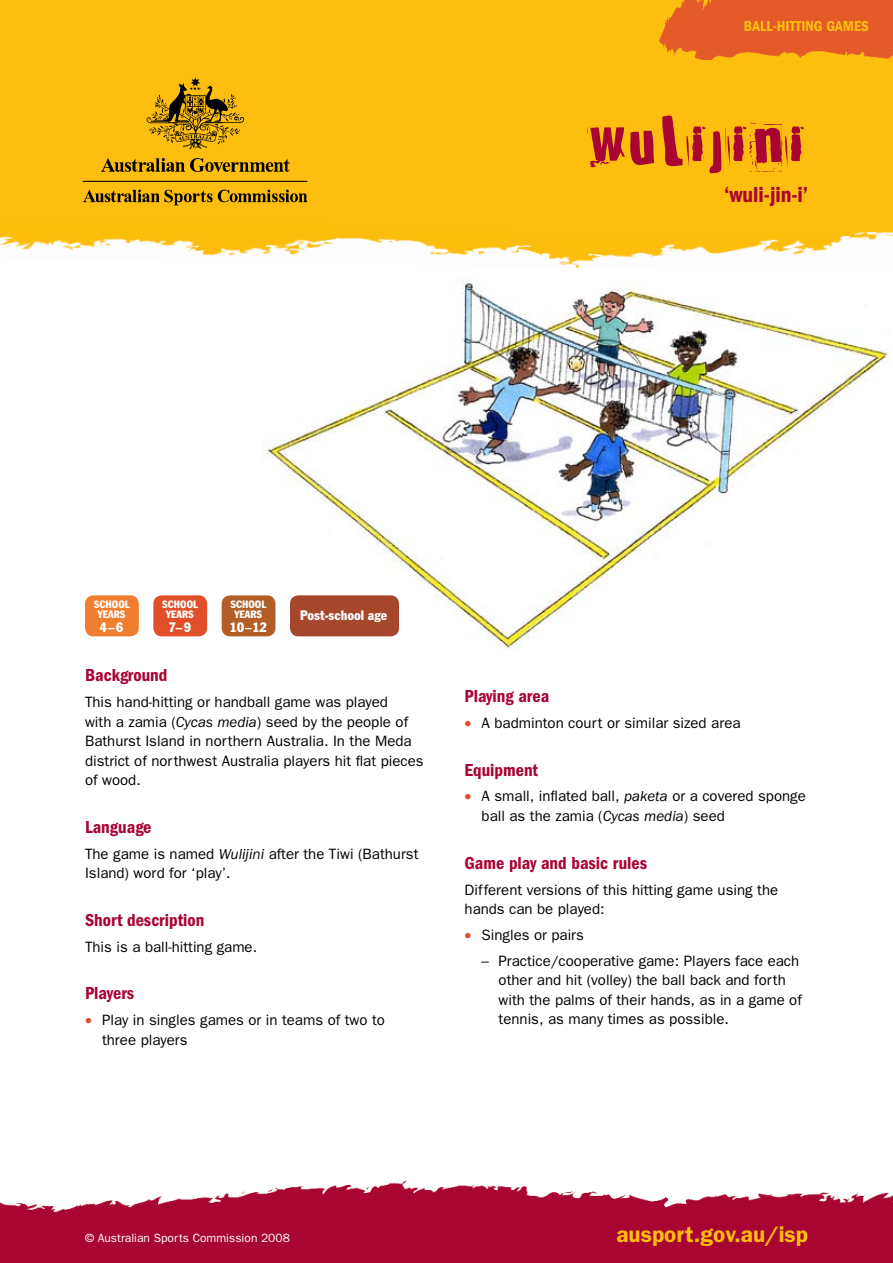
<style>
.page{position:relative;width:893px;height:1263px;background:#fff}
.page>*{position:absolute;margin:0;border:0;box-sizing:border-box;transform-origin:0 0}
.t1{font:94.5px "Broken 15";color:#a90533}
.t2{font:600 22.5px "Franklin Gothic";color:#febe10}
.t3{font:600 condensed 22.5px "Franklin Gothic";color:#a90533}
.t4{font:600 condensed 18px "Franklin Gothic";color:#a90533}
.t5{font:15px/19.5px "Franklin Gothic";color:#000}
.t6{font:600 condensed 15px "Franklin Gothic";color:#febe10}
.t7{font:condensed 13.5px "Franklin Gothic BT";letter-spacing:-.015em;color:#fff}
.t8{font:12px "Franklin Gothic";color:#fff}
.t9{font:condensed 10.5px/10.5px "Franklin Gothic BT";color:#fff;text-align:center}
.s1{font-style:italic}
.s2{color:#e14f28}
</style>
<div class="page">
<img style="left:0;top:240px;width:842px;height:28px">
<img style="left:159px;top:1180px;width:734px;height:17px">
<div style="left:0;top:0;width:893px;height:240px;background:#febe10"></div>
<div style="left:0;top:1197px;width:893px;height:66px;background:#a90533"></div>
<img style="left:659px;top:0;width:234px;height:60px">
<img style="left:72px;top:67px;width:246px;height:150px">
<img style="left:262px;top:278px;width:629px;height:372px">
<div style="left:85px;top:595px;width:54px;height:41px;background:#ef7f2e;border-radius:9px"></div>
<div style="left:153px;top:595px;width:54px;height:41px;background:#e14f28;border-radius:9px"></div>
<div style="left:222px;top:595px;width:53px;height:41px;background:#b25e26;border-radius:9px"></div>
<div style="left:290px;top:595px;width:109px;height:41px;background:#a6472b;border-radius:9px"></div>
<p class="t6" style="left:744px;top:18px;width:126px">BALL-HITTING GAMES</p>
<h1 class="t1" style="left:587px;top:99px;width:221px">wulijini</h1>
<h2 class="t3" style="left:724px;top:182px;width:86px">‘wuli-jin-i’</h2>
<p class="t9" style="left:94px;top:598px;width:37px">SCHOOL<br>YEARS</p>
<p class="t7" style="left:100px;top:618px;width:25px">4–6</p>
<p class="t9" style="left:162px;top:598px;width:37px">SCHOOL<br>YEARS</p>
<p class="t7" style="left:168px;top:618px;width:24px">7–9</p>
<p class="t9" style="left:231px;top:598px;width:37px">SCHOOL<br>YEARS</p>
<p class="t7" style="left:229px;top:618px;width:39px">10–12</p>
<p class="t7" style="left:300px;top:606px;width:89px">POST-SCHOOL AGE</p>
<p class="t4" style="left:85px;top:665px;width:84px">Background</p>
<p class="t5" style="left:85px;top:692px;width:340px">This hand-hitting or handball game was played<br>with a zamia (<span class="s1">Cycas media</span>) seed by the people of Bathurst Island in northern Australia. In the Meda district of northwest Australia players hit flat pieces of wood.</p>
<p class="t4" style="left:85px;top:816px;width:68px">Language</p>
<p class="t5" style="left:85px;top:843px;width:335px">The game is named <span class="s1">Wulijini</span> after the Tiwi (Bathurst<br>Island) word for ‘play’.</p>
<p class="t4" style="left:85px;top:909px;width:121px">Short description</p>
<p class="t5" style="left:85px;top:936px;width:174px">This is a ball-hitting game.</p>
<p class="t4" style="left:85px;top:983px;width:51px">Players</p>
<p class="t5" style="left:102px;top:1010px;width:284px;text-indent:-17px"><span class="s2">•</span> Play in singles games or in teams of two to three players</p>
<p class="t4" style="left:465px;top:686px;width:86px">Playing area</p>
<p class="t5" style="left:465px;top:713px;width:277px"><span class="s2">•</span> A badminton court or similar sized area</p>
<p class="t4" style="left:465px;top:759px;width:75px">Equipment</p>
<p class="t5" style="left:482px;top:786px;width:326px;text-indent:-17px"><span class="s2">•</span> A small, inflated ball, <span class="s1">paketa</span> or a covered sponge ball as the zamia (<span class="s1">Cycas media</span>) seed</p>
<p class="t4" style="left:465px;top:852px;width:184px">Game play and basic rules</p>
<p class="t5" style="left:465px;top:879px;width:315px">Different versions of this hitting game using the hands can be played:</p>
<p class="t5" style="left:465px;top:925px;width:121px"><span class="s2">•</span> Singles or pairs</p>
<p class="t5" style="left:499px;top:950px;width:305px;text-indent:-17px">– Practice/cooperative game: Players face each other and hit (volley) the ball back and forth with the palms of their hands, as in a game of tennis, as many times as possible.</p>
<p class="t8" style="left:85px;top:1231px;width:206px">© Australian Sports Commission 2008</p>
<h2 class="t2" style="left:616px;top:1220px;width:193px">ausport.gov.au/isp</h2>
</div>
